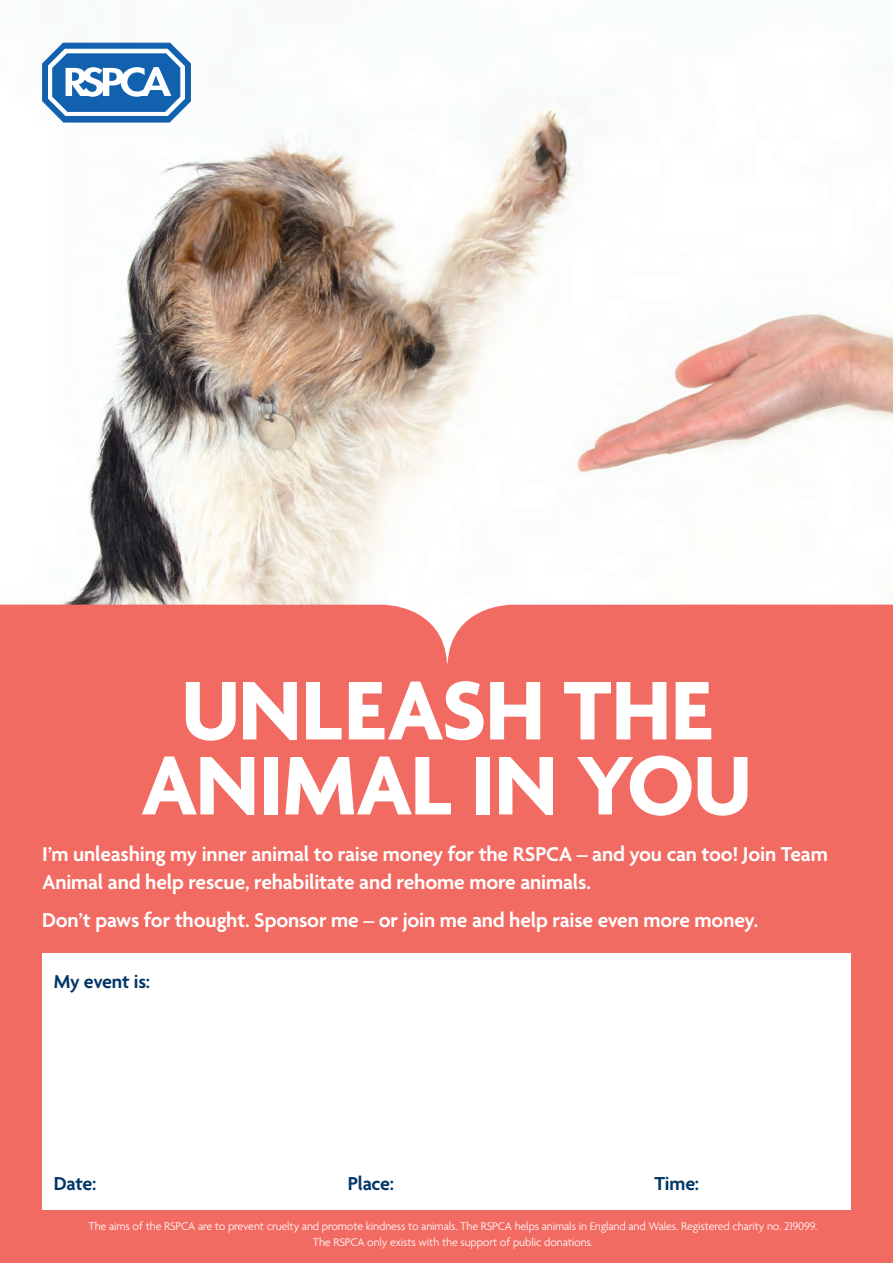
<style>
.page{position:relative;width:893px;height:1263px;background:#fff}
.page>*{position:absolute;margin:0;border:0;box-sizing:border-box;transform-origin:0 0}
.t1{font:700 90px/75px "Agenda";letter-spacing:-.01em;color:#fff;text-align:center}
.t2{font:600 21.75px/27.8px "Agenda";letter-spacing:-.01em;color:#fff}
.t3{font:600 20.25px "Agenda";letter-spacing:-.015em;color:#003667}
.t4{font:300 12px/15.8px "Agenda";letter-spacing:-.01em;color:#fff;text-align:center}
</style>
<div class="page">
<img style="left:0;top:42px;width:893px;height:563px">
<div style="left:0;top:605px;width:893px;height:658px;background:#f26b63"></div>
<div style="left:42px;top:953px;width:808px;height:256px;background:#fff"></div>
<svg style="left:42px;top:43px;width:149px;height:79px"></svg>
<h1 class="t1" style="left:141px;top:679px;width:612px">UNLEASH THE<br>ANIMAL IN YOU</h1>
<p class="t2" style="left:42px;top:840px;width:787px">I’m unleashing my inner animal to raise money for the RSPCA – and you can too! Join Team<br>Animal and help rescue, rehabilitate and rehome more animals.</p>
<p class="t2" style="left:42px;top:906px;width:718px">Don’t paws for thought. Sponsor me – or join me and help raise even more money.</p>
<p class="t3" style="left:54px;top:969px;width:98px">My event is:</p>
<p class="t3" style="left:54px;top:1171px;width:44px">Date:</p>
<p class="t3" style="left:348px;top:1171px;width:48px">Place:</p>
<p class="t3" style="left:654px;top:1171px;width:46px">Time:</p>
<p class="t4" style="left:89px;top:1219px;width:730px">The aims of the RSPCA are to prevent cruelty and promote kindness to animals. The RSPCA helps animals in England and Wales. Registered charity no. 219099.<br>The RSPCA only exists with the support of public donations.</p>
</div>
